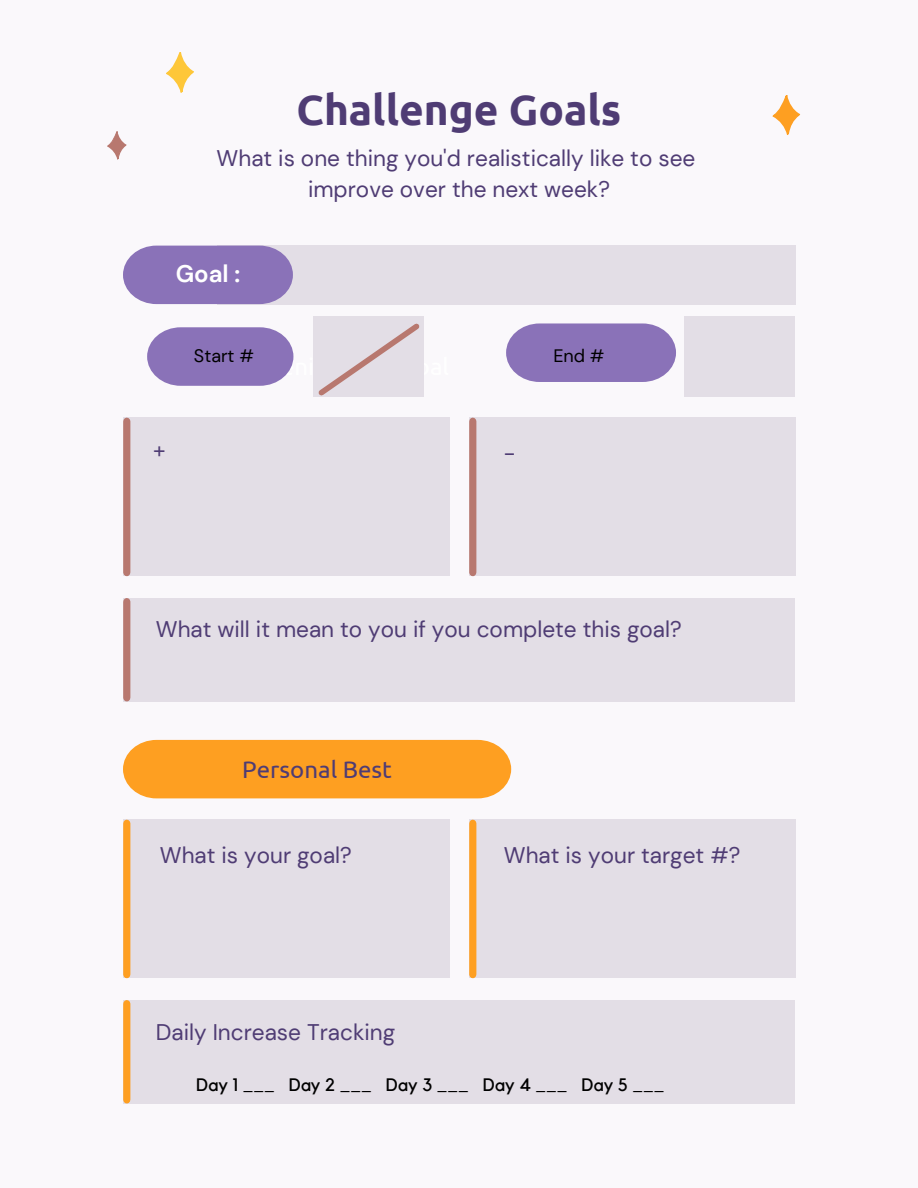
<style>
.page{position:relative;width:918px;height:1188px;background:#faf8fb}
.page>*{position:absolute;margin:0;border:0;box-sizing:border-box;transform-origin:0 0}
.t1{font:700 42.3px "Ubuntu";color:#4f3c74}
.t2{font:24px "Ubuntu";color:#4f3c74}
.t3{font:700 24px "DM Sans";color:#fff}
.t4{font:22.5px "DM Sans";color:#4f3c74}
.t5{font:18px "Kollektif";color:#000}
.t6{font:18px "DM Sans";color:#000}
</style>
<div class="page">
<div style="left:217px;top:245px;width:578px;height:59px;background:#e3dee6"></div>
<div style="left:123px;top:418px;width:326px;height:158px;background:#e3dee6"></div>
<div style="left:469px;top:418px;width:326px;height:158px;background:#e3dee6"></div>
<div style="left:123px;top:598px;width:672px;height:104px;background:#e3dee6"></div>
<div style="left:123px;top:422px;width:8px;height:150px;background:#b8786f"></div>
<div style="left:469px;top:422px;width:8px;height:150px;background:#b8786f"></div>
<div style="left:123px;top:602px;width:8px;height:96px;background:#b8786f"></div>
<div style="left:123px;top:740px;width:388px;height:58px;background:#fe9f21"></div>
<div style="left:123px;top:820px;width:326px;height:158px;background:#e3dee6"></div>
<div style="left:469px;top:820px;width:326px;height:158px;background:#e3dee6"></div>
<div style="left:123px;top:824px;width:8px;height:150px;background:#fe9f21"></div>
<div style="left:469px;top:824px;width:8px;height:150px;background:#fe9f21"></div>
<div style="left:123px;top:1000px;width:672px;height:104px;background:#e3dee6"></div>
<div style="left:123px;top:1004px;width:8px;height:96px;background:#fe9f21"></div>
<svg style="left:123px;top:246px;width:170px;height:58px;background:#927cbc"></svg>
<svg style="left:772px;top:95px;width:29px;height:40px"></svg>
<svg style="left:166px;top:52px;width:28px;height:41px"></svg>
<svg style="left:107px;top:131px;width:20px;height:29px"></svg>
<svg style="left:147px;top:327px;width:146px;height:59px;background:#9580bf"></svg>
<svg style="left:506px;top:323px;width:170px;height:59px;background:#947ebe"></svg>
<div style="left:314px;top:316px;width:110px;height:81px;background:#e3dee6"></div>
<div style="left:685px;top:316px;width:110px;height:81px;background:#e3dee6"></div>
<svg style="left:318px;top:323px;width:102px;height:73px"></svg>
<p class="t1" style="left:297px;top:85px;width:326px">Challenge Goals</p>
<p class="t4" style="left:217px;top:144px;width:480px">What is one thing you'd realistically like to see</p>
<p class="t4" style="left:308px;top:175px;width:303px">improve over the next week?</p>
<p class="t3" style="left:176px;top:258px;width:66px">Goal :</p>
<p class="t6" style="left:194px;top:344px;width:62px">Start #</p>
<p class="t6" style="left:553px;top:344px;width:53px">End #</p>
<p class="t4" style="left:153px;top:436px;width:15px">+</p>
<p class="t4" style="left:504px;top:439px;width:13px">-</p>
<p class="t4" style="left:156px;top:615px;width:527px">What will it mean to you if you complete this goal?</p>
<p class="t2" style="left:242px;top:755px;width:151px">Personal Best</p>
<p class="t4" style="left:160px;top:841px;width:194px">What is your goal?</p>
<p class="t4" style="left:504px;top:841px;width:238px">What is your target #?</p>
<p class="t4" style="left:156px;top:1017px;width:241px">Daily Increase Tracking</p>
<p class="t5" style="left:196px;top:1077px;width:470px">Day 1 ___ Day 2 ___ Day 3 ___ Day 4 ___ Day 5 ___</p>
</div>
